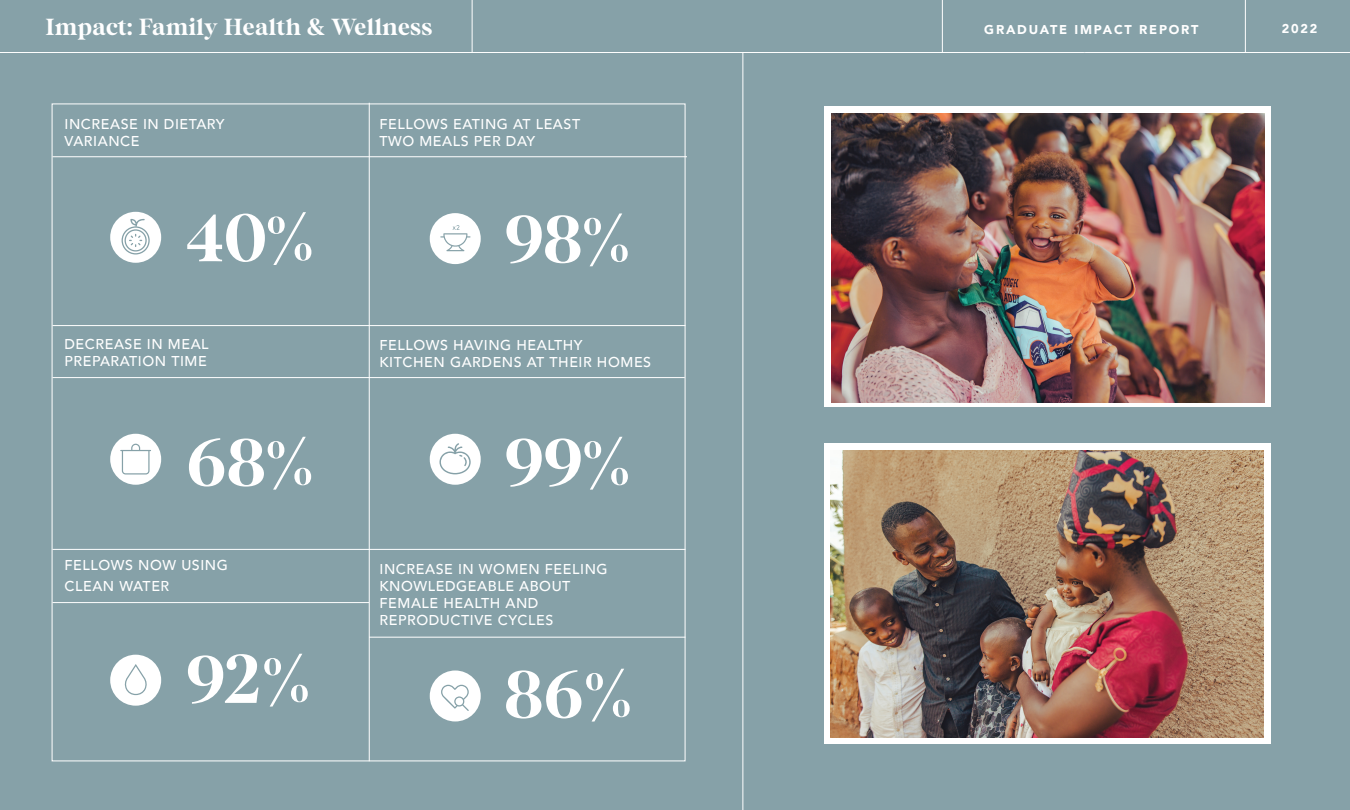
<style>
.page{position:relative;width:1350px;height:810px;background:#86a1a8}
.page>*{position:absolute;margin:0;border:0;box-sizing:border-box;transform-origin:0 0}
.t1{font:700 66.9px "Bastia";letter-spacing:-.02em;color:#fff}
.t2{font:700 23.25px "Bastia";color:#fff}
.t3{font:500 14.25px/17.1px "Avenir";letter-spacing:.04em;color:#fff}
.t4{font:900 12.75px "Avenir";letter-spacing:.14em;color:#fff}
</style>
<div class="page">
<div style="left:825px;top:106px;width:446px;height:301px;background:#fff"></div>
<div style="left:825px;top:443px;width:446px;height:301px;background:#fff"></div>
<hr style="left:0;top:52px;width:1350px;height:1px;background:#fff">
<hr style="left:472px;top:0;width:1px;height:52px;background:#fff">
<hr style="left:942px;top:0;width:1px;height:52px;background:#fff">
<hr style="left:1245px;top:0;width:1px;height:52px;background:#fff">
<hr style="left:369px;top:103px;width:1px;height:658px;background:#fff">
<hr style="left:742px;top:52px;width:1px;height:758px;background:#fff">
<hr style="left:52px;top:325px;width:634px;height:1px;background:#fff">
<hr style="left:52px;top:549px;width:634px;height:1px;background:#fff">
<div style="left:110px;top:434px;width:51px;height:51px;background:#fff;border-radius:50%"></div>
<svg style="left:120px;top:444px;width:31px;height:31px"></svg>
<div style="left:110px;top:655px;width:51px;height:51px;background:#fff;border-radius:50%"></div>
<svg style="left:124px;top:664px;width:23px;height:31px"></svg>
<div style="left:430px;top:213px;width:51px;height:51px;background:#fff;border-radius:50%"></div>
<svg style="left:440px;top:225px;width:31px;height:26px"></svg>
<hr style="left:52px;top:156px;width:635px;height:1px;background:#fff">
<hr style="left:52px;top:377px;width:633px;height:1px;background:#fff">
<hr style="left:52px;top:602px;width:317px;height:1px;background:#fff">
<hr style="left:369px;top:637px;width:317px;height:1px;background:#fff">
<img style="left:831px;top:114px;width:433px;height:288px">
<img style="left:830px;top:450px;width:434px;height:288px">
<div style="left:110px;top:212px;width:51px;height:51px;background:#fff;border-radius:50%"></div>
<svg style="left:122px;top:219px;width:28px;height:36px"></svg>
<svg style="left:430px;top:434px;width:51px;height:51px"></svg>
<svg style="left:440px;top:443px;width:31px;height:31px"></svg>
<div style="left:430px;top:670px;width:51px;height:51px;background:#fff;border-radius:50%"></div>
<svg style="left:441px;top:685px;width:28px;height:26px"></svg>
<h2 class="t2" style="left:45px;top:11px;width:389px">Impact: Family Health &amp; Wellness</h2>
<p class="t4" style="left:984px;top:18px;width:216px">GRADUATE IMPACT REPORT</p>
<p class="t4" style="left:1282px;top:18px;width:37px">2022</p>
<p class="t3" style="left:64px;top:115px;width:162px">INCREASE IN DIETARY<br>VARIANCE</p>
<p class="t3" style="left:380px;top:115px;width:202px">FELLOWS EATING AT LEAST<br>TWO MEALS PER DAY</p>
<h1 class="t1" style="left:185px;top:192px;width:130px">40%</h1>
<h1 class="t1" style="left:504px;top:193px;width:128px">98%</h1>
<p class="t3" style="left:64px;top:334px;width:146px">DECREASE IN MEAL<br>PREPARATION TIME</p>
<p class="t3" style="left:380px;top:336px;width:273px">FELLOWS HAVING HEALTHY<br>KITCHEN GARDENS AT THEIR HOMES</p>
<h1 class="t1" style="left:185px;top:416px;width:130px">68%</h1>
<h1 class="t1" style="left:504px;top:416px;width:128px">99%</h1>
<p class="t3" style="left:64px;top:554px;width:165px;line-height:20.6px">FELLOWS NOW USING<br>CLEAN WATER</p>
<h1 class="t1" style="left:185px;top:633px;width:127px">92%</h1>
<p class="t3" style="left:380px;top:559px;width:230px">INCREASE IN WOMEN FEELING<br>KNOWLEDGEABLE ABOUT<br>FEMALE HEALTH AND<br>REPRODUCTIVE CYCLES</p>
<h1 class="t1" style="left:504px;top:648px;width:130px">86%</h1>
</div>
